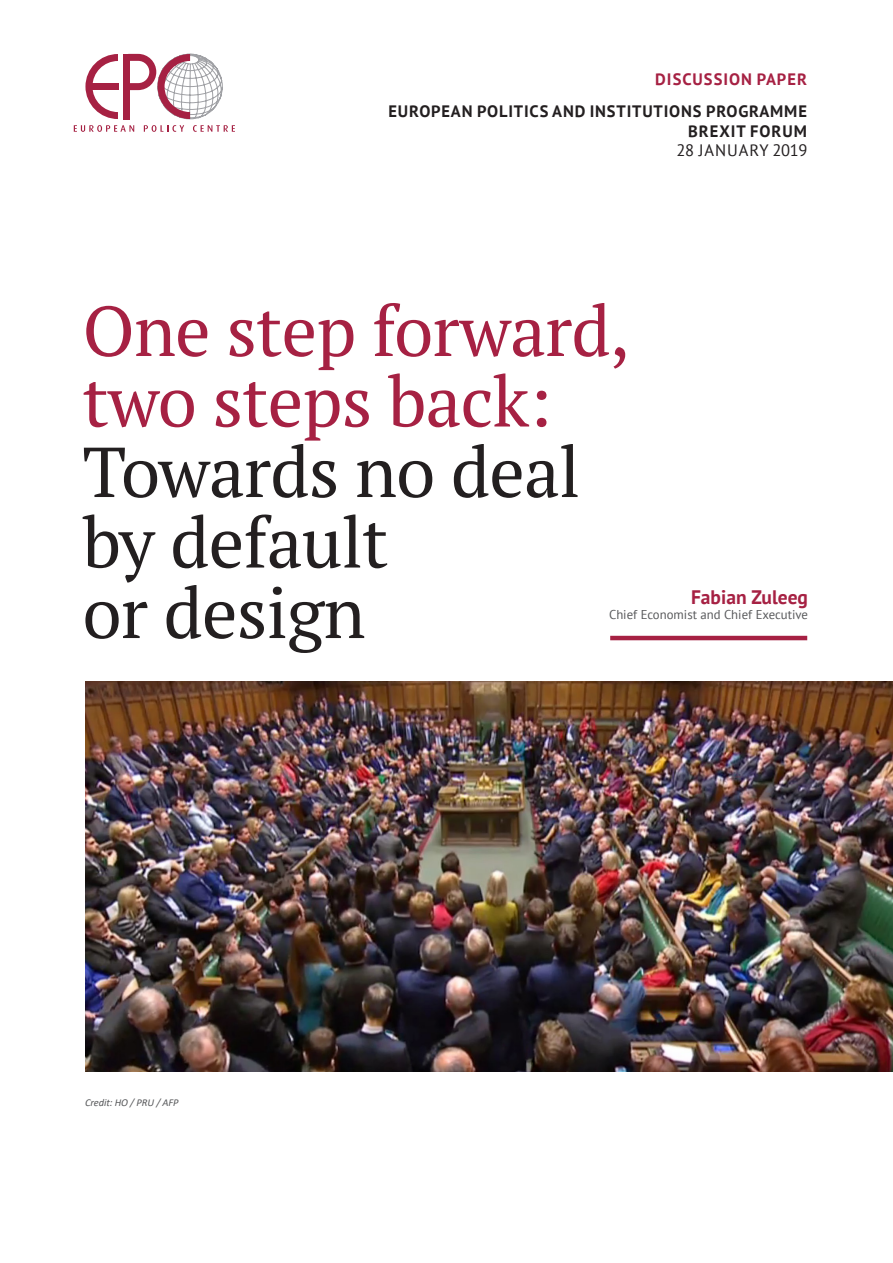
<style>
.page{position:relative;width:893px;height:1263px;background:#fff}
.page>*{position:absolute;margin:0;border:0;box-sizing:border-box;transform-origin:0 0}
.t1{font:70.5px/70.5px "PT Serif";letter-spacing:-.01em;color:#231f20}
.t2{font:700 19.5px "PT Sans";color:#a62143}
.t3{font:700 16.5px "PT Sans";letter-spacing:.05em;color:#231f20}
.t4{font:700 16.5px "PT Sans";letter-spacing:.06em;color:#a62143}
.t5{font:16.5px "PT Sans";letter-spacing:.03em;color:#231f20}
.t6{font:12.75px "PT Sans";color:#57585a}
.t7{font:italic 10.5px "Calibri";letter-spacing:-.01em;color:#57585a}
.s1{color:#a62143}
</style>
<div class="page">
<img style="left:85px;top:681px;width:808px;height:390px">
<hr style="left:610px;top:636px;width:197px;height:4px;background:#a62143">
<svg style="left:85px;top:54px;width:33px;height:65px"></svg>
<svg style="left:128px;top:53px;width:95px;height:66px"></svg>
<div style="left:89px;top:83px;width:29px;height:7px;background:#a62143"></div>
<div style="left:123px;top:54px;width:7px;height:66px;background:#a62143"></div>
<svg style="left:74px;top:125px;width:60px;height:7px"></svg>
<svg style="left:144px;top:125px;width:40px;height:7px"></svg>
<svg style="left:193px;top:125px;width:42px;height:7px"></svg>
<p class="t4" style="left:655px;top:68px;width:153px">DISCUSSION PAPER</p>
<p class="t3" style="left:388px;top:100px;width:420px">EUROPEAN POLITICS AND INSTITUTIONS PROGRAMME</p>
<p class="t3" style="left:688px;top:120px;width:120px">BREXIT FORUM</p>
<p class="t5" style="left:677px;top:140px;width:132px">28 JANUARY 2019</p>
<p class="t1" style="left:83px;top:295px;width:549px"><span class="s1">One step forward, two steps back:<br></span>Towards no deal by default<br>or design</p>
<p class="t2" style="left:691px;top:584px;width:118px">Fabian Zuleeg</p>
<p class="t6" style="left:609px;top:607px;width:200px">Chief Economist and Chief Executive</p>
<p class="t7" style="left:85px;top:1095px;width:95px">Credit: HO / PRU / AFP</p>
</div>
